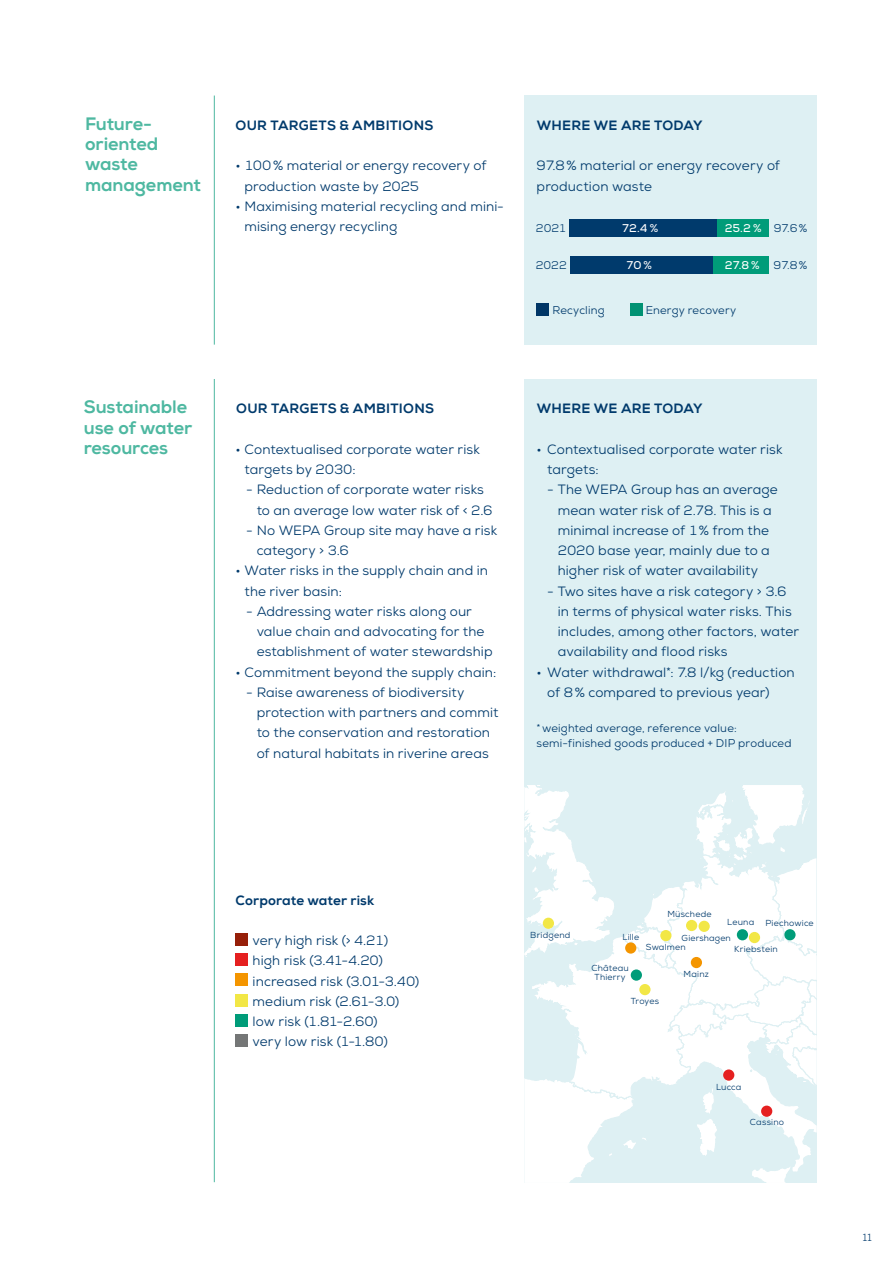
<style>
.page{position:relative;width:893px;height:1263px;background:#fff}
.page>*{position:absolute;margin:0;border:0;box-sizing:border-box;transform-origin:0 0}
.t1{font:800 18px/20.2px "Nexa";letter-spacing:-.005em;color:#4eb8a1}
.t2{font:13.5px/20.2px "Nexa";letter-spacing:.01em;color:#003a6c}
.t3{font:800 13.5px "Nexa";letter-spacing:.02em;color:#003a6c}
.t4{font:11.25px/15px "Nexa";letter-spacing:.015em;color:#003a6c}
.t5{font:11.25px "Nexa";letter-spacing:-.025em;color:#fff}
.t6{font:10.5px "Nexa";color:#003a6c}
.t7{font:8.7px/9px "Nexa";letter-spacing:.02em;color:#003a6c;text-align:center}
</style>
<div class="page">
<div style="left:524px;top:96px;width:292px;height:249px;background:#def0f3"></div>
<div style="left:524px;top:379px;width:292px;height:804px;background:#def0f3"></div>
<div style="left:537px;top:303px;width:12px;height:13px;background:#003a6c"></div>
<div style="left:631px;top:303px;width:12px;height:13px;background:#009273"></div>
<svg style="left:524px;top:785px;width:292px;height:398px"></svg>
<div style="left:570px;top:220px;width:147px;height:17px;background:#003a6c"></div>
<div style="left:570px;top:256px;width:143px;height:17px;background:#003a6c"></div>
<div style="left:717px;top:220px;width:52px;height:17px;background:#009c79"></div>
<div style="left:713px;top:256px;width:56px;height:17px;background:#009c79"></div>
<div style="left:236px;top:973px;width:12px;height:13px;background:#f49500"></div>
<div style="left:236px;top:933px;width:12px;height:12px;background:#961f09"></div>
<div style="left:236px;top:994px;width:12px;height:12px;background:#f2e746"></div>
<div style="left:236px;top:1034px;width:12px;height:13px;background:#747676"></div>
<div style="left:236px;top:953px;width:12px;height:13px;background:#e52020"></div>
<div style="left:236px;top:1014px;width:12px;height:13px;background:#009c79"></div>
<div style="left:543px;top:918px;width:11px;height:11px;background:#f2e746;border-radius:50%"></div>
<div style="left:639px;top:984px;width:11px;height:11px;background:#f2e746;border-radius:50%"></div>
<div style="left:631px;top:969px;width:11px;height:12px;background:#009c79;border-radius:50%"></div>
<div style="left:691px;top:957px;width:11px;height:11px;background:#f49500;border-radius:50%"></div>
<div style="left:625px;top:942px;width:11px;height:12px;background:#f49500;border-radius:50%"></div>
<div style="left:660px;top:930px;width:11px;height:11px;background:#f2e746;border-radius:50%"></div>
<div style="left:686px;top:920px;width:11px;height:11px;background:#f2e746;border-radius:50%"></div>
<div style="left:699px;top:921px;width:11px;height:11px;background:#f2e746;border-radius:50%"></div>
<div style="left:737px;top:929px;width:11px;height:11px;background:#009c79;border-radius:50%"></div>
<div style="left:749px;top:932px;width:11px;height:11px;background:#f2e746;border-radius:50%"></div>
<div style="left:784px;top:929px;width:12px;height:11px;background:#009c79;border-radius:50%"></div>
<div style="left:723px;top:1069px;width:11px;height:12px;background:#e52020;border-radius:50%"></div>
<div style="left:761px;top:1105px;width:11px;height:12px;background:#e52020;border-radius:50%"></div>
<hr style="left:214px;top:379px;width:1px;height:803px;background:#4eb8a1">
<hr style="left:214px;top:96px;width:1px;height:249px;background:#4eb8a1">
<h1 class="t1" style="left:85px;top:114px;width:118px">Future&shy;oriented waste management</h1>
<p class="t3" style="left:236px;top:117px;width:199px">OUR TARGETS &amp; AMBITIONS</p>
<p class="t2" style="left:244px;top:156px;width:244px;text-indent:-9px">• 100% material or energy recovery of production waste by 2025</p>
<p class="t2" style="left:244px;top:196px;width:261px;text-indent:-9px">• Maximising material recycling and mini&shy;mising energy recycling</p>
<p class="t3" style="left:537px;top:117px;width:167px">WHERE WE ARE TODAY</p>
<p class="t2" style="left:537px;top:156px;width:245px">97.8% material or energy recovery of production waste</p>
<p class="t4" style="left:536px;top:221px;width:32px">2021</p>
<p class="t4" style="left:774px;top:221px;width:35px">97.6%</p>
<p class="t4" style="left:536px;top:257px;width:33px">2022</p>
<p class="t4" style="left:774px;top:257px;width:35px">97.8%</p>
<p class="t5" style="left:622px;top:221px;width:38px">72.4 %</p>
<p class="t5" style="left:725px;top:221px;width:38px">25.2 %</p>
<p class="t5" style="left:626px;top:258px;width:27px">70 %</p>
<p class="t5" style="left:725px;top:258px;width:36px">27.8 %</p>
<p class="t4" style="left:552px;top:302px;width:54px">Recycling</p>
<p class="t4" style="left:646px;top:302px;width:92px">Energy recovery</p>
<h1 class="t1" style="left:84px;top:397px;width:105px">Sustainable</h1>
<p class="t3" style="left:537px;top:400px;width:167px">WHERE WE ARE TODAY</p>
<h1 class="t1" style="left:84px;top:417px;width:110px">use of water resources</h1>
<p class="t3" style="left:236px;top:400px;width:199px">OUR TARGETS &amp; AMBITIONS</p>
<p class="t2" style="left:547px;top:439px;width:237px;text-indent:-11px">• Contextualised corporate water risk targets:</p>
<p class="t2" style="left:558px;top:480px;width:221px;text-indent:-11px">- The WEPA Group has an average mean water risk of 2.78. This is a minimal increase of 1% from the<br>2020 base year, mainly due to a higher risk of water availability</p>
<p class="t2" style="left:558px;top:581px;width:243px;text-indent:-11px">- Two sites have a risk category &gt; 3.6 in terms of physical water risks. This includes, among other factors, water availability and flood risks</p>
<p class="t2" style="left:547px;top:662px;width:249px;text-indent:-11px">• Water withdrawal*: 7.8 l/kg (reduction of 8% compared to previous year)</p>
<p class="t4" style="left:537px;top:721px;width:256px">*weighted average, reference value: semi-finished goods produced + DIP produced</p>
<p class="t2" style="left:245px;top:439px;width:237px;text-indent:-9px">• Contextualised corporate water risk targets by 2030:</p>
<p class="t2" style="left:257px;top:480px;width:237px;text-indent:-11px">- Reduction of corporate water risks to an average low water risk of &lt; 2.6</p>
<p class="t2" style="left:257px;top:520px;width:242px;text-indent:-11px">- No WEPA Group site may have a risk category &gt; 3.6</p>
<p class="t2" style="left:245px;top:561px;width:245px;text-indent:-9px">• Water risks in the supply chain and in the river basin:</p>
<p class="t2" style="left:257px;top:601px;width:237px;text-indent:-11px">- Addressing water risks along our value chain and advocating for the establishment of water stewardship</p>
<p class="t2" style="left:236px;top:662px;width:262px">• Commitment beyond the supply chain:</p>
<p class="t2" style="left:257px;top:682px;width:243px;text-indent:-11px">- Raise awareness of biodiversity protection with partners and commit to the conservation and restoration of natural habitats in riverine areas</p>
<p class="t3" style="left:236px;top:892px;width:140px">Corporate water risk</p>
<p class="t2" style="left:253px;top:930px;width:168px">very high risk (&gt; 4.21)<br>high risk (3.41-4.20) increased risk (3.01-3.40) medium risk (2.61-3.0) low risk (1.81-2.60)<br>very low risk (1-1.80)</p>
<p class="t7" style="left:530px;top:930px;width:42px">Bridgend</p>
<p class="t7" style="left:667px;top:909px;width:46px">Müschede</p>
<p class="t7" style="left:727px;top:917px;width:29px">Leuna</p>
<p class="t7" style="left:734px;top:944px;width:45px">Kriebstein</p>
<p class="t7" style="left:765px;top:918px;width:50px">Piechowice</p>
<p class="t7" style="left:622px;top:932px;width:18px">Lille</p>
<p class="t7" style="left:682px;top:933px;width:51px">Giershagen</p>
<p class="t7" style="left:646px;top:942px;width:42px">Swalmen</p>
<p class="t7" style="left:591px;top:963px;width:39px">Château<br>Thierry</p>
<p class="t7" style="left:631px;top:996px;width:30px">Troyes</p>
<p class="t7" style="left:684px;top:969px;width:27px">Mainz</p>
<p class="t7" style="left:716px;top:1082px;width:27px">Lucca</p>
<p class="t7" style="left:750px;top:1118px;width:36px">Cassino</p>
<p class="t6" style="left:863px;top:1230px;width:10px">11</p>
</div>
